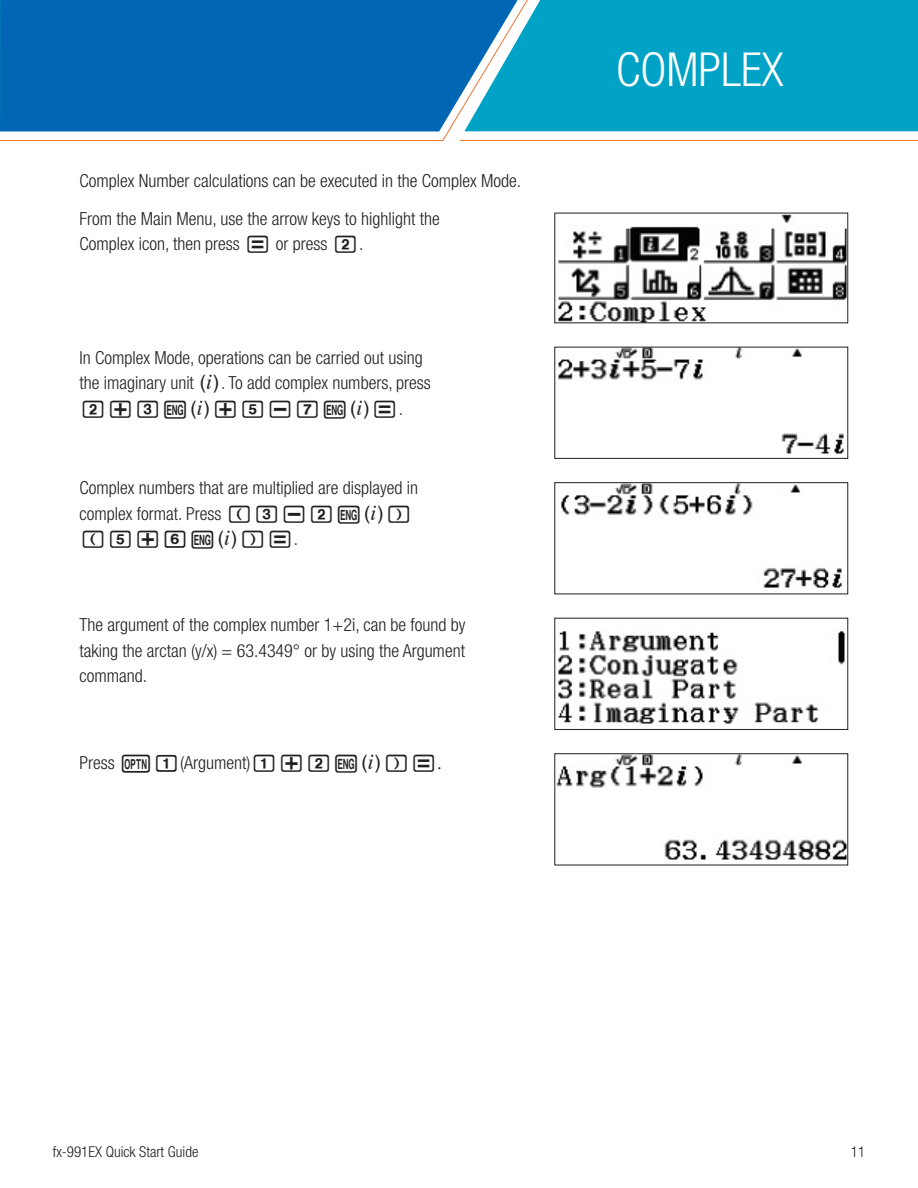
<style>
.page{position:relative;width:918px;height:1188px;background:#fff}
.page>*{position:absolute;margin:0;border:0;box-sizing:border-box;transform-origin:0 0}
.bodytext{font:300 condensed 46.95px "Helvetica Neue LT Std";color:#fff}
.t1{font:300 condensed 18px/25.5px "Helvetica Neue LT Std";color:#231f20}
.t2{font:300 condensed 15px "Helvetica Neue LT Std";color:#231f20}
.s1{font-family:"ES01";font-weight:400;font-stretch:normal}
.s2{font-family:"CFX01";font-weight:400;font-stretch:normal}
.s3{font-family:"Minion Pro";font-weight:400;font-stretch:normal}
</style>
<div class="page">
<svg style="left:1px;top:131px;width:536px;height:10px"></svg>
<div style="left:526px;top:0;width:392px;height:131px;background:#00a2c5"></div>
<hr style="left:460px;top:140px;width:458px;height:1px;background:#f37331">
<div style="left:0;top:0;width:6px;height:140px;background:#fff"></div>
<svg style="left:1px;top:0;width:525px;height:131px;background:#0b6fb6"></svg>
<svg style="left:0;top:0;width:1px;height:131px"></svg>
<img style="left:558px;top:349px;width:286px;height:105px">
<div style="left:555px;top:347px;width:293px;height:112px;border:1px solid #231f20"></div>
<img style="left:561px;top:484px;width:281px;height:104px">
<div style="left:555px;top:482px;width:293px;height:112px;border:1px solid #231f20"></div>
<img style="left:558px;top:215px;width:288px;height:106px">
<img style="left:558px;top:631px;width:287px;height:93px">
<div style="left:555px;top:618px;width:293px;height:112px;border:1px solid #231f20"></div>
<img style="left:557px;top:756px;width:289px;height:104px">
<p class="t1" style="left:79px;top:167px;width:443px">Complex Number calculations can be executed in the Complex Mode.</p>
<p class="t1" style="left:79px;top:206px;width:362px">From the Main Menu, use the arrow keys to highlight the<br>Complex icon, then press <span class="s1">p</span> or press <span class="s1">2</span>.</p>
<p class="t1" style="left:79px;top:344px;width:353px">In Complex Mode, operations can be carried out using the imaginary unit <span class="s1">U</span>. To add complex numbers, press<br><span class="s1">2+3bU+5-7bUp</span>.</p>
<p class="t1" style="left:79px;top:475px;width:340px">Complex numbers that are multiplied are displayed in complex format. Press <span class="s1">(3-2bU) (5+6bU)p</span>.</p>
<p class="t1" style="left:79px;top:612px;width:388px;text-align:justify">The argument of the complex number 1+2i, can be found by taking the arctan (y/x) = 63.4349° or by using the Argument command.</p>
<p class="t1" style="left:79px;top:749px;width:364px">Press <span class="s2">i1</span>(Argument)<span class="s1">1+2bU)p</span><span class="s3">.</span></p>
<p class="bodytext" style="left:616px;top:43px;width:169px">COMPLEX</p>
<p class="t2" style="left:53px;top:1143px;width:147px">fx-991EX Quick Start Guide</p>
<p class="t2" style="left:851px;top:1143px;width:16px">11</p>
</div>
